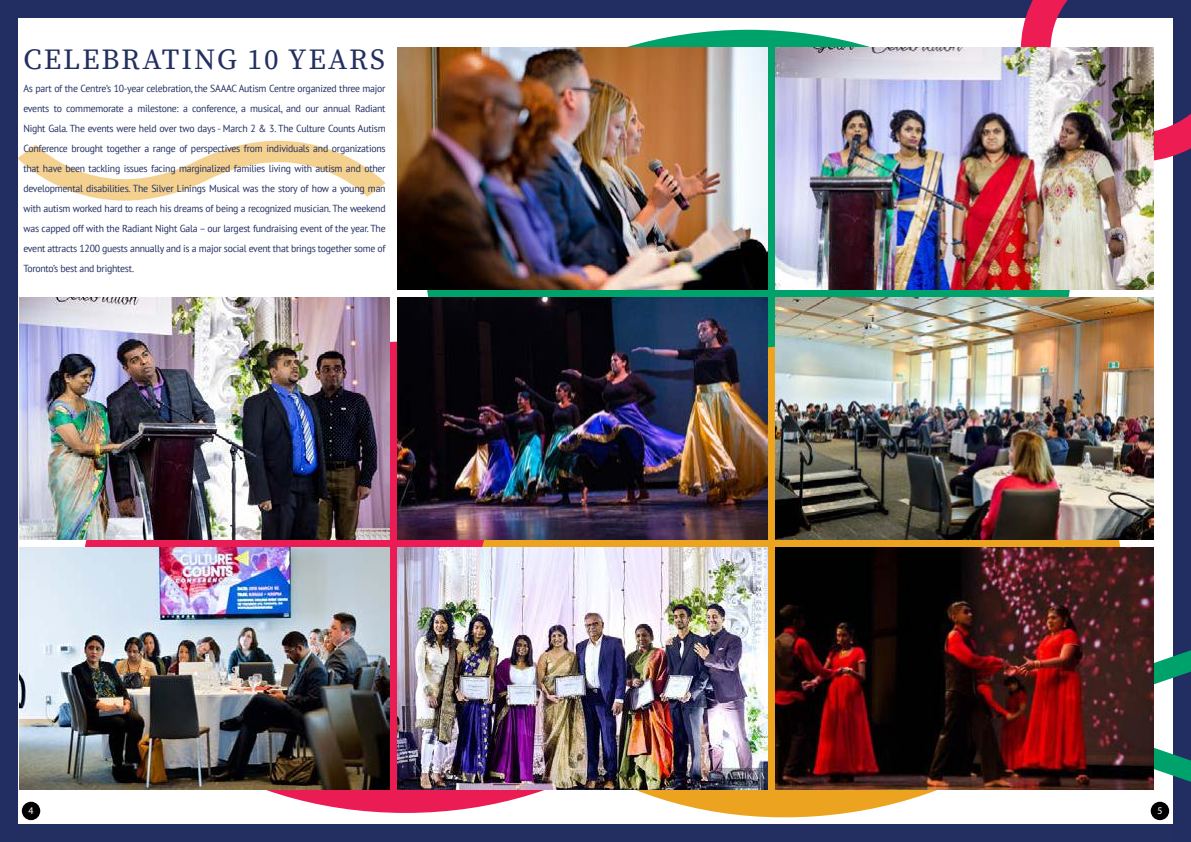
<style>
.page{position:relative;width:1191px;height:842px;background:#fff}
.page>*{position:absolute;margin:0;border:0;box-sizing:border-box;transform-origin:0 0}
.t1{font:29px "Source Serif Pro";letter-spacing:.07em;color:#222f60}
.t2{font:10.2px/20px "PT Sans";letter-spacing:-.025em;color:#222f60;text-align:justify;scale:.96 1}
.t3{font:10.2px "Myriad Pro";color:#fff;scale:.96 1}
</style>
<div class="page">
<div style="left:0;top:824px;width:1190px;height:18px;background:#222f60"></div>
<div style="left:425px;top:30px;width:646px;height:471px;background:#00a26c;border-radius:50%"></div>
<div style="left:82px;top:342px;width:646px;height:471px;background:#eb1b53;border-radius:50%"></div>
<svg style="left:17px;top:134px;width:369px;height:68px"></svg>
<div style="left:1173px;top:0;width:18px;height:842px;background:#222e62"></div>
<svg style="left:468px;top:334px;width:662px;height:484px"></svg>
<img style="left:397px;top:298px;width:370px;height:242px">
<div style="left:0;top:0;width:1190px;height:18px;background:#222e62"></div>
<img style="left:775px;top:298px;width:378px;height:242px">
<svg style="left:1153px;top:650px;width:38px;height:132px"></svg>
<img style="left:397px;top:548px;width:370px;height:241px">
<svg style="left:1020px;top:0;width:171px;height:162px"></svg>
<img style="left:775px;top:48px;width:378px;height:242px">
<img style="left:397px;top:48px;width:370px;height:242px">
<img style="left:775px;top:548px;width:378px;height:241px">
<img style="left:20px;top:548px;width:369px;height:241px">
<img style="left:20px;top:298px;width:369px;height:242px">
<div style="left:0;top:0;width:17px;height:842px;background:#222e62"></div>
<div style="left:1150px;top:802px;width:19px;height:18px;background:#000;border-radius:50%"></div>
<div style="left:22px;top:802px;width:18px;height:18px;background:#000;border-radius:50%"></div>
<h1 class="t1" style="left:23px;top:43px;width:363px">CELEBRATING 10 YEARS</h1>
<p class="t2" style="left:23px;top:78px;width:379px">As part of the Centre’s 10-year celebration, the SAAAC Autism Centre organized three major events to commemorate a milestone: a conference, a musical, and our annual Radiant Night Gala. The events were held over two days - March 2 &amp; 3. The Culture Counts Autism Conference brought together a range of perspectives from individuals and organizations that have been tackling issues facing marginalized families living with autism and other developmental disabilities. The Silver Linings Musical was the story of how a young man with autism worked hard to reach his dreams of being a recognized musician. The weekend was capped off with the Radiant Night Gala – our largest fundraising event of the year. The event attracts 1200 guests annually and is a major social event that brings together some of Toronto’s best and brightest.</p>
<p class="t3" style="left:29px;top:804px;width:7px">4</p>
<p class="t3" style="left:1157px;top:804px;width:7px">5</p>
</div>
